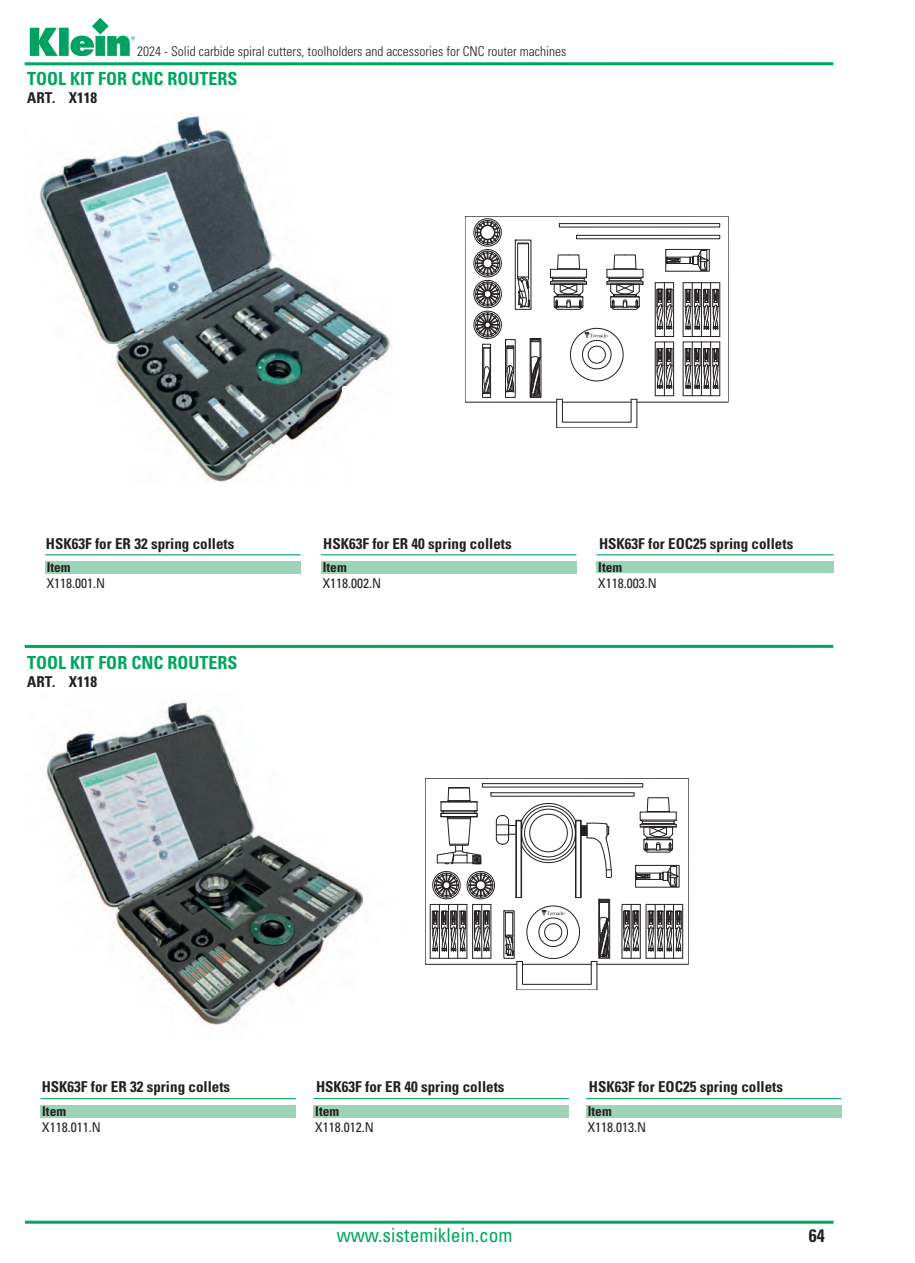
<style>
.page{position:relative;width:915px;height:1263px;background:#fff}
.page>*{position:absolute;margin:0;border:0;box-sizing:border-box;transform-origin:0 0}
.t1{font:condensed 19.5px "Univers";color:#00a65f}
.t2{font:700 condensed 18px "Univers";color:#00a65f}
.t3{font:700 condensed 18px "Univers";color:#231f20}
.t4{font:700 condensed 15px "Univers";color:#231f20}
.t5{font:300 condensed 13.5px "Univers";color:#231f20}
.t6{font:condensed 13.5px "Univers";color:#231f20}
.t7{font:700 condensed 13.5px "Univers";color:#231f20}
</style>
<div class="page">
<hr style="left:25px;top:1221px;width:808px;height:3px;background:#00a65f">
<svg style="left:29px;top:28px;width:29px;height:28px"></svg>
<div style="left:59px;top:28px;width:10px;height:28px;background:#00a261"></div>
<svg style="left:70px;top:18px;width:65px;height:38px"></svg>
<hr style="left:25px;top:62px;width:808px;height:3px;background:#00a65f">
<hr style="left:25px;top:645px;width:808px;height:3px;background:#00a65f">
<img style="left:39px;top:115px;width:353px;height:368px">
<svg style="left:465px;top:216px;width:83px;height:187px"></svg>
<svg style="left:473px;top:218px;width:68px;height:180px"></svg>
<svg style="left:548px;top:216px;width:180px;height:187px"></svg>
<hr style="left:45px;top:554px;width:255px;height:1px;background:#00a65f">
<div style="left:45px;top:561px;width:255px;height:13px;background:#9dd4b6"></div>
<hr style="left:321px;top:554px;width:255px;height:1px;background:#00a65f">
<div style="left:321px;top:561px;width:255px;height:13px;background:#9dd4b6"></div>
<hr style="left:596px;top:554px;width:237px;height:1px;background:#00a65f">
<div style="left:596px;top:561px;width:237px;height:12px;background:#9dd4b6"></div>
<img style="left:46px;top:700px;width:318px;height:326px">
<hr style="left:41px;top:1098px;width:255px;height:1px;background:#00a65f">
<div style="left:41px;top:1105px;width:255px;height:12px;background:#9dd4b6"></div>
<hr style="left:313px;top:1098px;width:255px;height:1px;background:#00a65f">
<div style="left:313px;top:1105px;width:255px;height:12px;background:#9dd4b6"></div>
<hr style="left:586px;top:1098px;width:255px;height:1px;background:#00a65f">
<div style="left:585px;top:1105px;width:256px;height:12px;background:#9dd4b6"></div>
<svg style="left:425px;top:778px;width:5px;height:187px"></svg>
<svg style="left:430px;top:778px;width:258px;height:187px"></svg>
<p class="t5" style="left:137px;top:46px;width:430px">2024 - Solid carbide spiral cutters, toolholders and accessories for CNC router machines</p>
<p class="t2" style="left:27px;top:72px;width:212px">TOOL KIT FOR CNC ROUTERS</p>
<p class="t4" style="left:27px;top:93px;width:71px">ART. X118</p>
<p class="t4" style="left:46px;top:538px;width:190px">HSK63F for ER 32 spring collets</p>
<p class="t4" style="left:323px;top:538px;width:190px">HSK63F for ER 40 spring collets</p>
<p class="t4" style="left:598px;top:538px;width:196px">HSK63F for EOC25 spring collets</p>
<p class="t7" style="left:47px;top:562px;width:26px">Item</p>
<p class="t6" style="left:47px;top:578px;width:60px">X118.001.N</p>
<p class="t2" style="left:27px;top:656px;width:212px">TOOL KIT FOR CNC ROUTERS</p>
<p class="t4" style="left:27px;top:676px;width:71px">ART. X118</p>
<p class="t7" style="left:323px;top:562px;width:26px">Item</p>
<p class="t6" style="left:323px;top:578px;width:60px">X118.002.N</p>
<p class="t7" style="left:598px;top:562px;width:26px">Item</p>
<p class="t6" style="left:598px;top:578px;width:60px">X118.003.N</p>
<p class="t4" style="left:42px;top:1081px;width:190px">HSK63F for ER 32 spring collets</p>
<p class="t4" style="left:316px;top:1081px;width:190px">HSK63F for ER 40 spring collets</p>
<p class="t4" style="left:588px;top:1081px;width:196px">HSK63F for EOC25 spring collets</p>
<p class="t7" style="left:42px;top:1106px;width:26px">Item</p>
<p class="t6" style="left:42px;top:1122px;width:60px">X118.011.N</p>
<p class="t7" style="left:315px;top:1106px;width:26px">Item</p>
<p class="t6" style="left:315px;top:1122px;width:60px">X118.012.N</p>
<p class="t7" style="left:587px;top:1106px;width:26px">Item</p>
<p class="t6" style="left:587px;top:1122px;width:60px">X118.013.N</p>
<p class="t1" style="left:336px;top:1227px;width:177px">www.sistemiklein.com</p>
<p class="t3" style="left:808px;top:1229px;width:17px">64</p>
</div>
